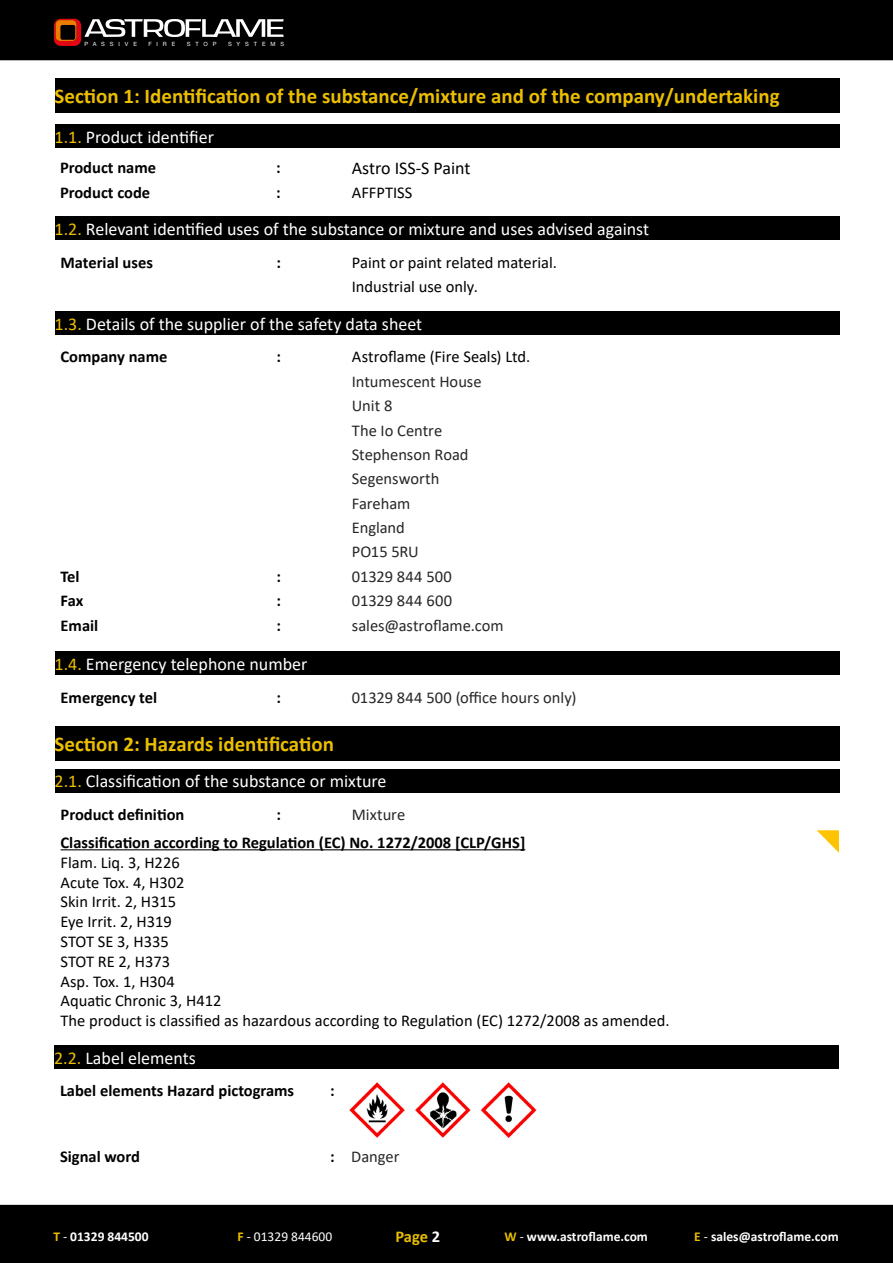
<style>
.page{position:relative;width:893px;height:1263px;background:#fff}
.page>*{position:absolute;margin:0;border:0;box-sizing:border-box;transform-origin:0 0}
.t1{font:700 21px "Calibri";color:#ebbe00}
.t2{font:18px "Calibri";color:#fff}
.t3{font:18px "Calibri";color:#000}
.t4{font:16.5px/19.8px "Calibri";color:#000}
.t5{font:700 16.5px "Calibri";color:#000}
.t6{font:16.5px/24.3px "Calibri";color:#272727}
.t7{font:700 16.5px "Calibri";color:#ebbe00}
.t8{font:700 13.5px "Calibri";color:#fff}
.t9{font:13.5px "Calibri";color:#fff}
.t10{font:5.85px "Helvetica Neue";letter-spacing:.84em;color:#fff}
.s1{color:#ebbe00}
.s2{font-weight:700;color:#000}
.s3{color:#fff}
.s4{font-weight:400}
.s5{font-weight:700;color:#ebbe00}
</style>
<div class="page">
<div style="left:0;top:0;width:893px;height:60px;background:#000"></div>
<div style="left:0;top:1205px;width:893px;height:58px;background:#000"></div>
<svg style="left:54px;top:19px;width:230px;height:27px"></svg>
<div style="left:55px;top:216px;width:784px;height:24px;background:#000"></div>
<div style="left:55px;top:311px;width:784px;height:23px;background:#000"></div>
<div style="left:55px;top:651px;width:784px;height:24px;background:#000"></div>
<div style="left:55px;top:726px;width:784px;height:34px;background:#000"></div>
<div style="left:55px;top:769px;width:784px;height:23px;background:#000"></div>
<div style="left:54px;top:1045px;width:785px;height:23px;background:#000"></div>
<div style="left:55px;top:78px;width:784px;height:35px;background:#000"></div>
<div style="left:55px;top:124px;width:784px;height:24px;background:#000"></div>
<hr style="left:61px;top:849px;width:464px;height:1px;background:#000">
<img style="left:349px;top:1082px;width:188px;height:56px">
<svg style="left:817px;top:830px;width:22px;height:23px"></svg>
<p class="t10" style="left:84px;top:40px;width:54px">PASSIVE</p>
<p class="t10" style="left:148px;top:40px;width:28px">FIRE</p>
<p class="t10" style="left:187px;top:40px;width:31px">STOP</p>
<p class="t10" style="left:228px;top:40px;width:58px">SYSTEMS</p>
<p class="t1" style="left:55px;top:81px;width:727px">Section 1: Identification of the substance/mixture and of the company/undertaking</p>
<p class="t2" style="left:55px;top:124px;width:161px"><span class="s1">1.1.</span> Product identifier</p>
<p class="t5" style="left:60px;top:155px;width:98px">Product name</p>
<p class="t5" style="left:276px;top:155px;width:6px">:</p>
<p class="t3" style="left:352px;top:155px;width:120px">Astro ISS-S Paint</p>
<p class="t5" style="left:60px;top:181px;width:92px">Product code</p>
<p class="t5" style="left:276px;top:181px;width:6px">:</p>
<p class="t4" style="left:352px;top:182px;width:62px">AFFPTISS</p>
<p class="t2" style="left:55px;top:216px;width:596px"><span class="s1">1.2.</span> Relevant identified uses of the substance or mixture and uses advised against</p>
<p class="t5" style="left:61px;top:250px;width:94px">Material uses</p>
<p class="t5" style="left:277px;top:250px;width:6px">:</p>
<p class="t4" style="left:352px;top:250px;width:207px;line-height:24px">Paint or paint related material.<br>Industrial use only.</p>
<p class="t2" style="left:55px;top:311px;width:369px"><span class="s1">1.3.</span> Details of the supplier of the safety data sheet</p>
<p class="t5" style="left:61px;top:345px;width:108px">Company name</p>
<p class="t5" style="left:277px;top:345px;width:6px">:</p>
<p class="t4" style="left:352px;top:347px;width:180px">Astroflame (Fire Seals) Ltd.</p>
<p class="t6" style="left:352px;top:369px;width:131px">Intumescent House<br>Unit 8<br>The Io Centre<br>Stephenson Road<br>Segensworth<br>Fareham<br>England<br>PO15 5RU</p>
<p class="t5" style="left:61px;top:565px;width:21px">Tel</p>
<p class="t5" style="left:277px;top:565px;width:6px">:</p>
<p class="t6" style="left:352px;top:564px;width:102px">01329 844 500</p>
<p class="t5" style="left:61px;top:589px;width:24px">Fax</p>
<p class="t5" style="left:277px;top:589px;width:6px">:</p>
<p class="t6" style="left:352px;top:588px;width:102px">01329 844 600</p>
<p class="t5" style="left:61px;top:613px;width:39px">Email</p>
<p class="t5" style="left:277px;top:613px;width:6px">:</p>
<p class="t6" style="left:352px;top:612px;width:153px">sales@astroflame.com</p>
<p class="t2" style="left:55px;top:651px;width:254px"><span class="s1">1.4.</span> Emergency telephone number</p>
<p class="t5" style="left:61px;top:685px;width:98px">Emergency tel</p>
<p class="t5" style="left:277px;top:685px;width:6px">:</p>
<p class="t6" style="left:352px;top:685px;width:226px">01329 844 500 (office hours only)</p>
<p class="t1" style="left:55px;top:729px;width:281px">Section 2: Hazards identification</p>
<p class="t2" style="left:55px;top:769px;width:333px"><span class="s1">2.1.</span> Classification of the substance or mixture</p>
<p class="t5" style="left:61px;top:803px;width:125px">Product definition</p>
<p class="t5" style="left:277px;top:803px;width:6px">:</p>
<p class="t6" style="left:352px;top:802px;width:55px">Mixture</p>
<p class="t5" style="left:61px;top:831px;width:466px">Classification according to Regulation (EC) No. 1272/2008 [CLP/GHS]</p>
<p class="t4" style="left:61px;top:852px;width:610px">Flam. Liq. 3, H226<br>Acute Tox. 4, H302<br>Skin Irrit. 2, H315<br>Eye Irrit. 2, H319<br>STOT SE 3, H335<br>STOT RE 2, H373<br>Asp. Tox. 1, H304<br>Aquatic Chronic 3, H412<br>The product is classified as hazardous according to Regulation (EC) 1272/2008 as amended.</p>
<p class="t2" style="left:54px;top:1045px;width:143px"><span class="s1">2.2.</span> Label elements</p>
<p class="t5" style="left:60px;top:1079px;width:236px">Label elements Hazard pictograms</p>
<p class="t5" style="left:330px;top:1079px;width:6px">:</p>
<p class="t5" style="left:60px;top:1145px;width:82px">Signal word</p>
<p class="t6" style="left:330px;top:1144px;width:71px"><span class="s2">:</span> Danger</p>
<p class="t7" style="left:395px;top:1225px;width:46px">Page <span class="s3">2</span></p>
<p class="t8" style="left:53px;top:1227px;width:97px"><span class="s1">T</span> <span class="s4">-</span> 01329 844500</p>
<p class="t9" style="left:238px;top:1227px;width:96px"><span class="s5">F</span> - 01329 844600</p>
<p class="t8" style="left:504px;top:1227px;width:145px"><span class="s1">W</span> <span class="s4">-</span> www.astroflame.com</p>
<p class="t8" style="left:694px;top:1227px;width:146px"><span class="s1">E</span> <span class="s4">-</span> sales@astroflame.com</p>
</div>
